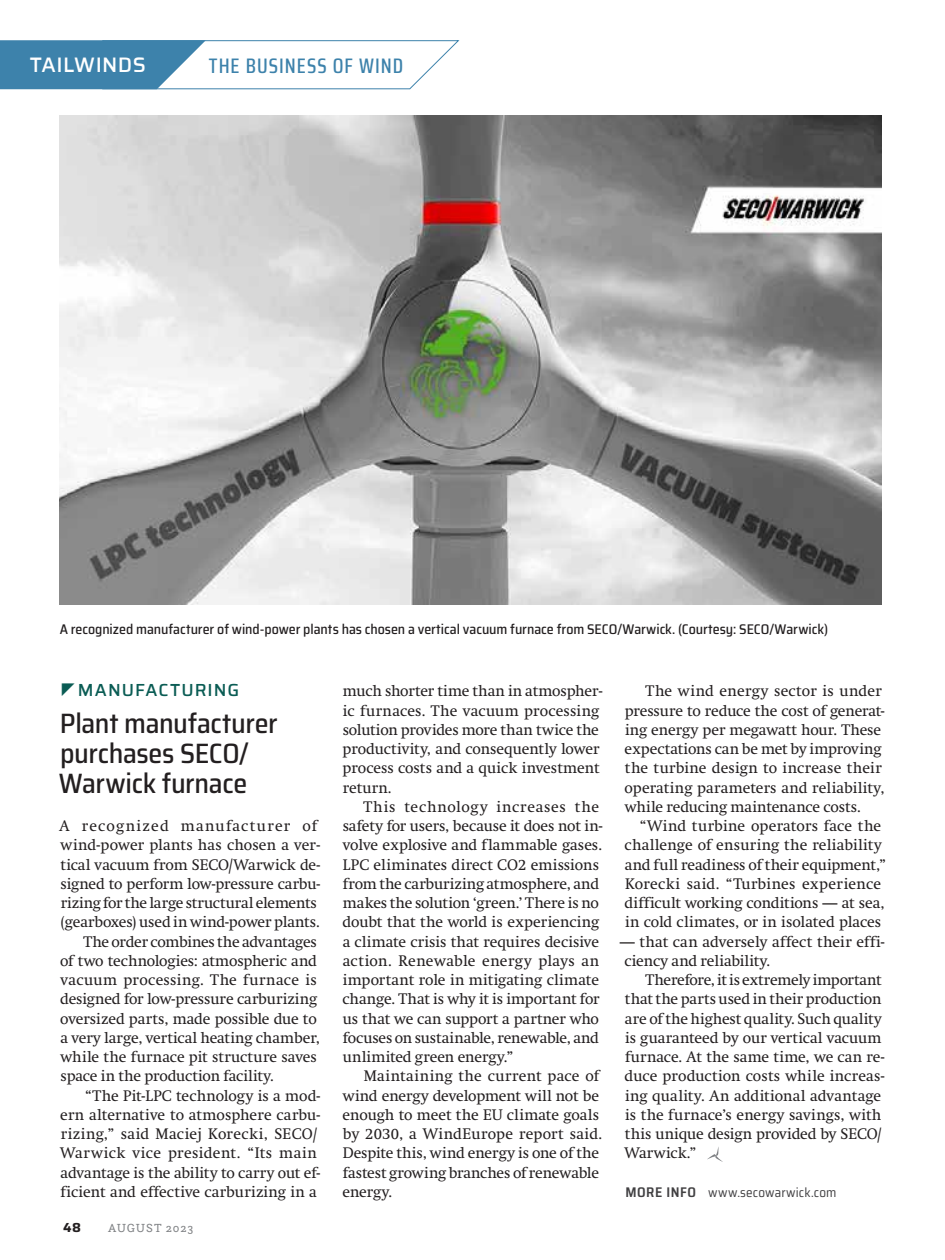
<style>
.page{position:relative;width:945px;height:1260px;background:#fff}
.page>*{position:absolute;margin:0;border:0;box-sizing:border-box;transform-origin:0 0}
.t1{font:500 semi-condensed 28px/29.8px "Saira";letter-spacing:-.015em;color:#231f20}
.t2{font:500 21px "Saira Condensed";letter-spacing:.05em;color:#3d82ab}
.t3{font:500 21px "Saira";letter-spacing:.015em;color:#fff}
.t4{font:500 17.5px "Saira";letter-spacing:.055em;color:#0a5c54}
.t5{font:15.05px/19.2px "Swift";color:#231f20}
.t6{font:15.05px "Swift";letter-spacing:.025em;color:#231f20}
.t7{font:15.05px "Swift";letter-spacing:.03em;color:#231f20}
.t8{font:15.05px "Swift";letter-spacing:.085em;color:#231f20}
.t9{font:500 semi-condensed 14px "Saira";letter-spacing:-.005em;color:#231f20}
.t10{font:semi-condensed 13.12px "Saira";letter-spacing:.01em;color:#414042}
.t11{font:700 13.12px "Saira";color:#231f20}
.t12{font:12.25px "Questa Slab";letter-spacing:.065em;color:#808285}
.s1{font-weight:600;font-size:14px}
</style>
<div class="page">
<svg style="left:707px;top:1147px;width:16px;height:15px"></svg>
<img style="left:60px;top:116px;width:822px;height:489px">
<svg style="left:0;top:40px;width:460px;height:50px"></svg>
<h2 class="t3" style="left:30px;top:49px;width:118px">TAILWINDS</h2>
<h2 class="t2" style="left:209px;top:50px;width:196px">THE BUSINESS OF WIND</h2>
<p class="t9" style="left:60px;top:618px;width:770px">A recognized manufacturer of wind-power plants has chosen a vertical vacuum furnace from SECO/Warwick. (Courtesy: SECO/Warwick)</p>
<p class="t4" style="left:78px;top:677px;width:163px">MANUFACTURING</p>
<h1 class="t1" style="left:59px;top:708px;width:220px">Plant manufacturer purchases SECO/<br>Warwick furnace</h1>
<p class="t8" style="left:60px;top:817px;width:259px">A recognized manufacturer of</p>
<p class="t5" style="left:61px;top:836px;width:261px">wind-power plants has chosen a ver-</p>
<p class="t5" style="left:61px;top:855px;width:261px">tical vacuum from SECO/Warwick de-</p>
<p class="t5" style="left:60px;top:874px;width:261px">signed to perform low-pressure carbu-</p>
<p class="t5" style="left:61px;top:893px;width:258px">rizing for the large structural elements</p>
<p class="t5" style="left:61px;top:913px;width:261px">(gearboxes) used in wind-power plants.</p>
<p class="t5" style="left:84px;top:932px;width:235px">The order combines the advantages</p>
<p class="t5" style="left:60px;top:951px;width:258px">of two technologies: atmospheric and</p>
<p class="t6" style="left:61px;top:971px;width:258px">vacuum processing. The furnace is</p>
<p class="t5" style="left:60px;top:990px;width:258px">designed for low-pressure carburizing</p>
<p class="t5" style="left:60px;top:1009px;width:258px">oversized parts, made possible due to</p>
<p class="t5" style="left:61px;top:1028px;width:261px">a very large, vertical heating chamber,</p>
<p class="t5" style="left:61px;top:1047px;width:258px">while the furnace pit structure saves</p>
<p class="t5" style="left:60px;top:1067px;width:215px">space in the production facility.</p>
<p class="t5" style="left:85px;top:1086px;width:237px">“The Pit-LPC technology is a mod-</p>
<p class="t5" style="left:60px;top:1105px;width:262px">ern alternative to atmosphere carbu-</p>
<p class="t6" style="left:61px;top:1125px;width:258px">rizing,” said Maciej Korecki, SECO/</p>
<p class="t7" style="left:60px;top:1144px;width:259px">Warwick vice president. “Its main</p>
<p class="t5" style="left:61px;top:1163px;width:261px">advantage is the ability to carry out ef-</p>
<p class="t5" style="left:61px;top:1182px;width:258px">ficient and effective carburizing in a</p>
<p class="t11" style="left:63px;top:1218px;width:20px">48</p>
<p class="t12" style="left:108px;top:1220px;width:87px">AUGUST 2023</p>
<p class="t5" style="left:343px;top:682px;width:261px">much shorter time than in atmospher&shy;ic furnaces. The vacuum processing solution provides more than twice the productivity, and consequently lower process costs and a quick investment return.</p>
<p class="t5" style="left:342px;top:797px;width:262px;text-indent:21px">This technology increases the safety for users, because it does not in&shy;volve explosive and flammable gases.<br>LPC eliminates direct CO2 emissions from the carburizing atmosphere, and makes the solution ‘green.’ There is no doubt that the world is experiencing a climate crisis that requires decisive action. Renewable energy plays an important role in mitigating climate change. That is why it is important for us that we can support a partner who focuses on sustainable, renewable, and unlimited green energy.”</p>
<p class="t5" style="left:342px;top:1067px;width:261px;text-indent:21px">Maintaining the current pace of wind energy development will not be enough to meet the EU climate goals by 2030, a WindEurope report said.<br>Despite this, wind energy is one of the fastest growing branches of renewable energy.</p>
<p class="t5" style="left:625px;top:682px;width:262px;text-indent:21px">The wind energy sector is under pressure to reduce the cost of generat&shy;ing energy per megawatt hour. These expectations can be met by improving the turbine design to increase their operating parameters and reliability, while reducing maintenance costs.</p>
<p class="t5" style="left:625px;top:816px;width:263px;text-indent:15px">“Wind turbine operators face the challenge of ensuring the reliability and full readiness of their equipment,” Korecki said. “Turbines experience difficult working conditions — at sea, in cold climates, or in isolated places</p>
<p class="t5" style="left:625px;top:932px;width:262px;text-indent:-5px">— that can adversely affect their effi&shy;ciency and reliability.</p>
<p class="t5" style="left:624px;top:970px;width:262px;text-indent:21px">Therefore, it is extremely important that the parts used in their production are of the highest quality. Such quality is guaranteed by our vertical vacuum furnace. At the same time, we can re&shy;duce production costs while increas&shy;ing quality. An additional advantage is the furnace’s energy savings, with this unique design provided by SECO/ Warwick.”</p>
<p class="t10" style="left:625px;top:1183px;width:213px"><span class="s1">MORE INFO</span> www.secowarwick.com</p>
</div>
